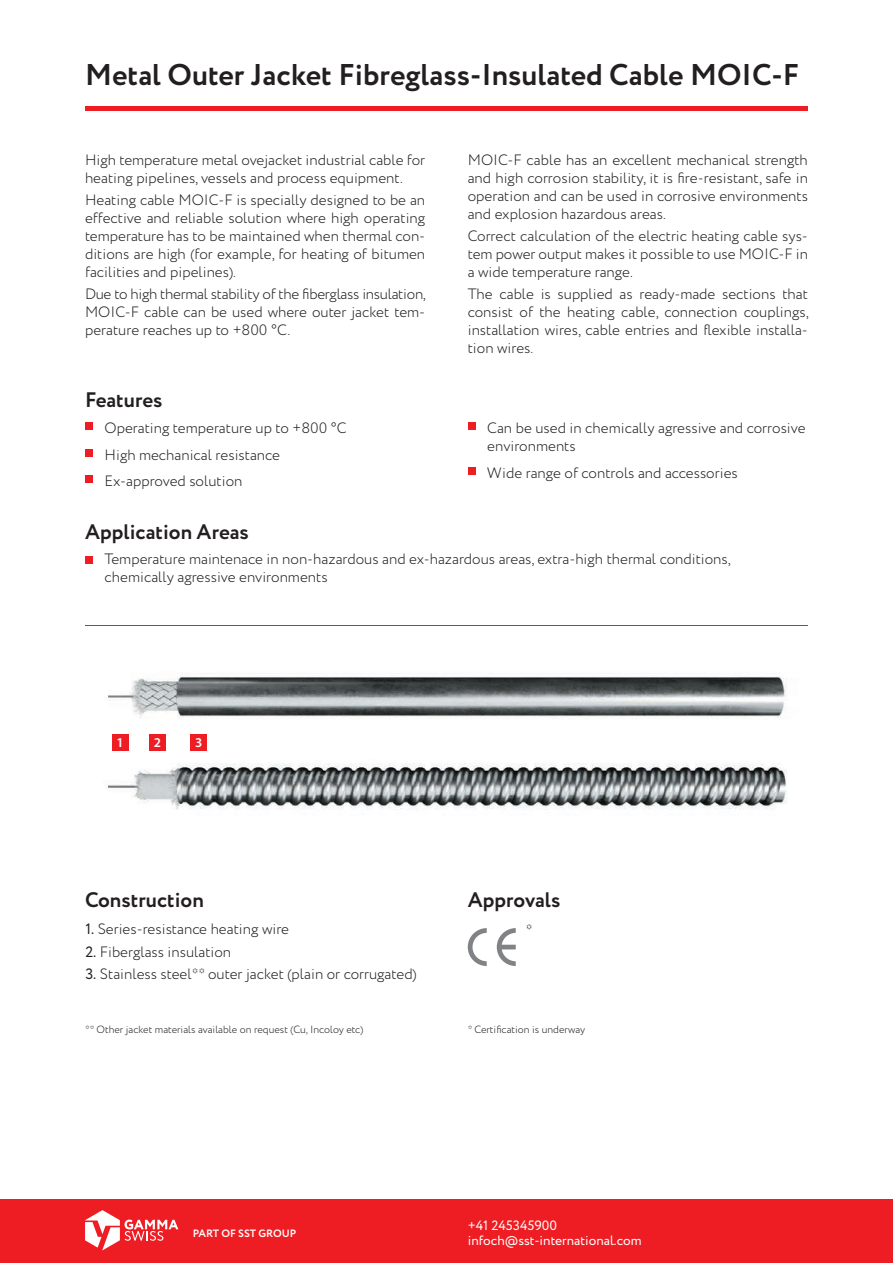
<style>
.page{position:relative;width:893px;height:1263px;background:#fff}
.page>*{position:absolute;margin:0;border:0;box-sizing:border-box;transform-origin:0 0}
.t1{font:700 30px "Circe";color:#231f20}
.t2{font:700 21px "Circe";color:#231f20}
.t3{font:300 15px/18px "Circe";color:#231f20;text-align:justify}
.t4{font:13.5px/15px "Circe";color:#fff}
.t5{font:600 13.5px "Myriad Pro";color:#fff}
.t6{font:700 10.65px "Circe";color:#fff}
.t7{font:300 10.5px "Circe";color:#231f20}
.s1{font-weight:400}
</style>
<div class="page">
<div style="left:85px;top:106px;width:723px;height:5px;background:#ee1d23"></div>
<div style="left:0;top:1199px;width:893px;height:64px;background:#ee1d23"></div>
<svg style="left:85px;top:1210px;width:93px;height:40px"></svg>
<img style="left:108px;top:672px;width:679px;height:47px">
<img style="left:108px;top:763px;width:679px;height:47px">
<div style="left:85px;top:422px;width:8px;height:8px;background:#ee1d23"></div>
<div style="left:85px;top:449px;width:8px;height:8px;background:#ee1d23"></div>
<div style="left:85px;top:475px;width:8px;height:8px;background:#ee1d23"></div>
<div style="left:468px;top:422px;width:7px;height:8px;background:#ee1d23"></div>
<div style="left:468px;top:467px;width:7px;height:8px;background:#ee1d23"></div>
<hr style="left:85px;top:625px;width:723px;height:1px;background:#ee1d23">
<div style="left:85px;top:556px;width:8px;height:8px;background:#ee1d23"></div>
<div style="left:112px;top:734px;width:16px;height:16px;background:#ee1d23"></div>
<div style="left:149px;top:734px;width:17px;height:16px;background:#ee1d23"></div>
<div style="left:191px;top:734px;width:16px;height:16px;background:#ee1d23"></div>
<svg style="left:468px;top:928px;width:19px;height:38px"></svg>
<svg style="left:497px;top:928px;width:19px;height:38px"></svg>
<h1 class="t1" style="left:85px;top:54px;width:715px">Metal Outer Jacket Fibreglass-Insulated Cable MOIC-F</h1>
<p class="t3" style="left:85px;top:151px;width:342px">High temperature metal ovejacket industrial cable for heating pipelines, vessels and process equipment.</p>
<p class="t3" style="left:85px;top:191px;width:342px">Heating cable MOIC-F is specially designed to be an effective and reliable solution where high operating temperature has to be maintained when thermal con&shy;ditions are high (for example, for heating of bitumen facilities and pipelines).</p>
<p class="t3" style="left:85px;top:285px;width:342px">Due to high thermal stability of the fiberglass insulation, MOIC-F cable can be used where outer jacket tem&shy;perature reaches up to +800 °C.</p>
<p class="t3" style="left:468px;top:151px;width:342px">MOIC-F cable has an excellent mechanical strength and high corrosion stability, it is fire-resistant, safe in operation and can be used in corrosive environments and explosion hazardous areas.</p>
<p class="t3" style="left:468px;top:227px;width:342px">Correct calculation of the electric heating cable sys&shy;tem power output makes it possible to use MOIC-F in a wide temperature range.</p>
<p class="t3" style="left:468px;top:285px;width:342px">The cable is supplied as ready-made sections that consist of the heating cable, connection couplings, installation wires, cable entries and flexible installa&shy;tion wires.</p>
<h2 class="t2" style="left:85px;top:386px;width:79px">Features</h2>
<p class="t3" style="left:105px;top:415px;width:244px;line-height:26.5px;text-align:left">Operating temperature up to +800 °C<br>High mechanical resistance<br>Ex-approved solution</p>
<p class="t3" style="left:487px;top:419px;width:320px">Can be used in chemically agressive and corrosive environments</p>
<p class="t3" style="left:487px;top:464px;width:252px">Wide range of controls and accessories</p>
<h2 class="t2" style="left:85px;top:518px;width:165px">Application Areas</h2>
<p class="t3" style="left:105px;top:551px;width:628px">Temperature maintenace in non-hazardous and ex-hazardous areas, extra-high thermal conditions, chemically agressive environments</p>
<p class="t5" style="left:117px;top:735px;width:9px">1</p>
<p class="t5" style="left:154px;top:735px;width:9px">2</p>
<p class="t5" style="left:195px;top:735px;width:9px">3</p>
<h2 class="t2" style="left:85px;top:886px;width:120px">Construction</h2>
<p class="t3" style="left:85px;top:921px;width:205px"><span class="s1">1.</span> Series-resistance heating wire</p>
<p class="t3" style="left:85px;top:943px;width:147px"><span class="s1">2.</span> Fiberglass insulation</p>
<p class="t3" style="left:85px;top:965px;width:333px"><span class="s1">3.</span> Stainless steel** outer jacket (plain or corrugated)</p>
<h2 class="t2" style="left:468px;top:886px;width:94px">Approvals</h2>
<p class="t3" style="left:526px;top:921px;width:8px">*</p>
<p class="t7" style="left:85px;top:1022px;width:280px">** Other jacket materials available on request (Cu, Incoloy etc)</p>
<p class="t7" style="left:468px;top:1022px;width:119px">* Certification is underway</p>
<p class="t6" style="left:193px;top:1226px;width:105px">PART OF SST GROUP</p>
<p class="t4" style="left:468px;top:1219px;width:175px">+41 245345900 infoch@sst-international.com</p>
</div>
